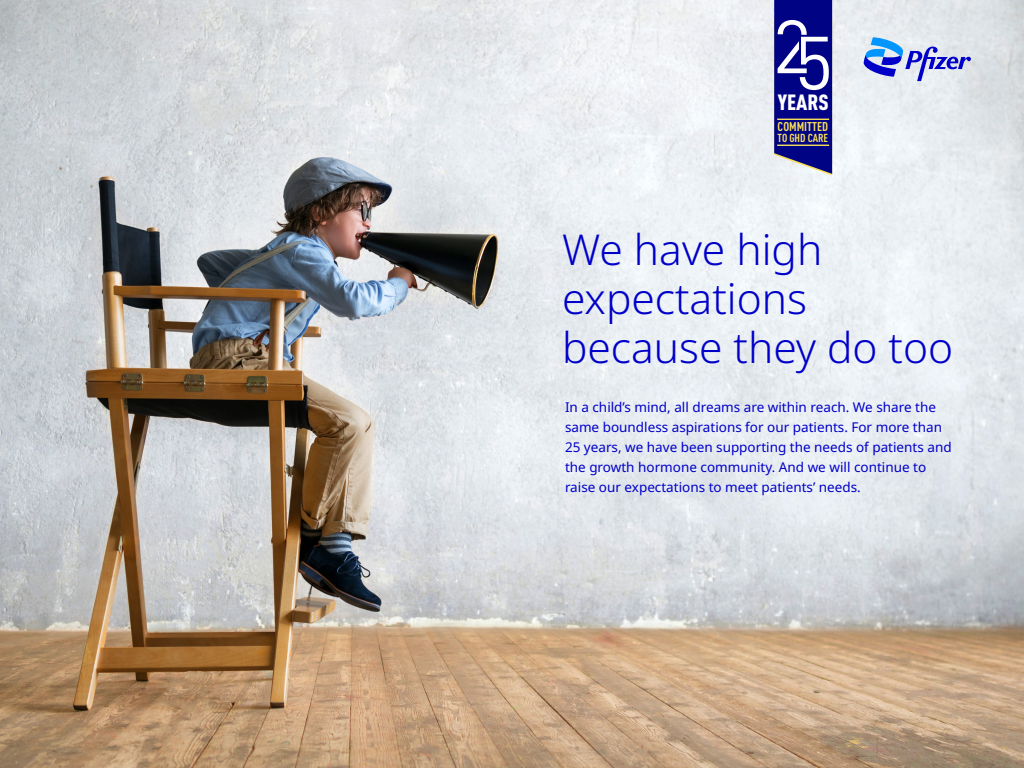
<style>
.page{position:relative;width:1024px;height:768px;background:#fff}
.page>*{position:absolute;margin:0;border:0;box-sizing:border-box;transform-origin:0 0}
.t1{font:74.15px "DINOT";color:#fff}
.t2{font:300 42.5px/49px "Noto Sans";color:#0000c9}
.t3{font:900 condensed 21.75px "DINOT";color:#fff}
.t4{font:13.5px/20px "Noto Sans";color:#0000c9}
.t5{font:700 condensed 12.65px "DINOT";color:#f8df5a}
.t6{font:700 condensed 11.5px "DINOT";color:#f8df5a}
</style>
<div class="page">
<img style="left:0;top:0;width:1024px;height:768px">
<svg style="left:864px;top:37px;width:107px;height:44px;background:#a3b2e7"></svg>
<svg style="left:774px;top:0;width:58px;height:176px;background:#242791"></svg>
<h1 class="t1" style="left:773px;top:0;width:40px">2</h1>
<h3 class="t3" style="left:778px;top:89px;width:52px">YEARS</h3>
<p class="t5" style="left:778px;top:119px;width:52px">COMMITTED</p>
<p class="t6" style="left:778px;top:131px;width:52px">TO GHD CARE</p>
<h2 class="t2" style="left:562px;top:227px;width:393px">We have high expectations because they do too</h2>
<p class="t4" style="left:565px;top:398px;width:388px">In a child’s mind, all dreams are within reach. We share the same boundless aspirations for our patients. For more than 25 years, we have been supporting the needs of patients and the growth hormone community. And we will continue to raise our expectations to meet patients’ needs.</p>
</div>
